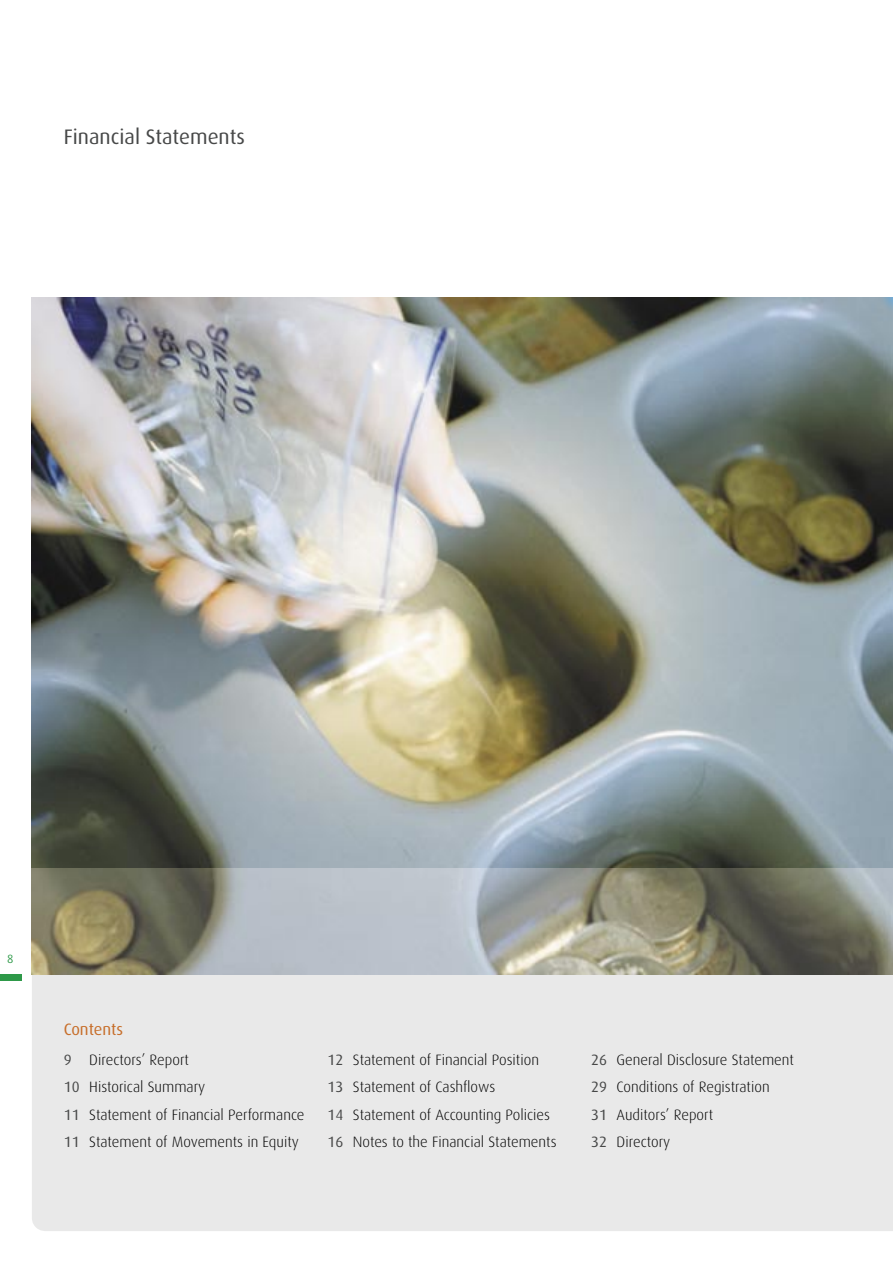
<style>
.page{position:relative;width:893px;height:1263px;background:#fff}
.page>*{position:absolute;margin:0;border:0;box-sizing:border-box;transform-origin:0 0}
.t1{font:21px "Dax";color:#474848}
.t2{font:16.5px "Dax";color:#c76e2a}
.t3{font:300 15px/27.3px "Dax";color:#000}
.t4{font:12px "Dax";color:#2e9949}
.s1{font-weight:400;color:#474848}
</style>
<div class="page">
<div style="left:0;top:974px;width:21px;height:6px;background:#2e9949"></div>
<div style="left:32px;top:974px;width:861px;height:257px;background:#e9e9e9"></div>
<img style="left:32px;top:298px;width:861px;height:676px">
<h1 class="t1" style="left:64px;top:125px;width:183px">Financial Statements</h1>
<p class="t4" style="left:7px;top:952px;width:8px">8</p>
<p class="t2" style="left:64px;top:1020px;width:61px">Contents</p>
<p class="t3" style="left:64px;top:1046px;width:242px"><span class="s1">9</span> Directors’ Report<br><span class="s1">10</span> Historical Summary<br><span class="s1">11</span> Statement of Financial Performance<br><span class="s1">11</span> Statement of Movements in Equity</p>
<p class="t3" style="left:327px;top:1046px;width:231px"><span class="s1">12</span> Statement of Financial Position <span class="s1">13</span> Statement of Cashflows<br><span class="s1">14</span> Statement of Accounting Policies <span class="s1">16</span> Notes to the Financial Statements</p>
<p class="t3" style="left:591px;top:1046px;width:204px"><span class="s1">26</span> General Disclosure Statement<br><span class="s1">29</span> Conditions of Registration<br><span class="s1">31</span> Auditors’ Report<br><span class="s1">32</span> Directory</p>
</div>
